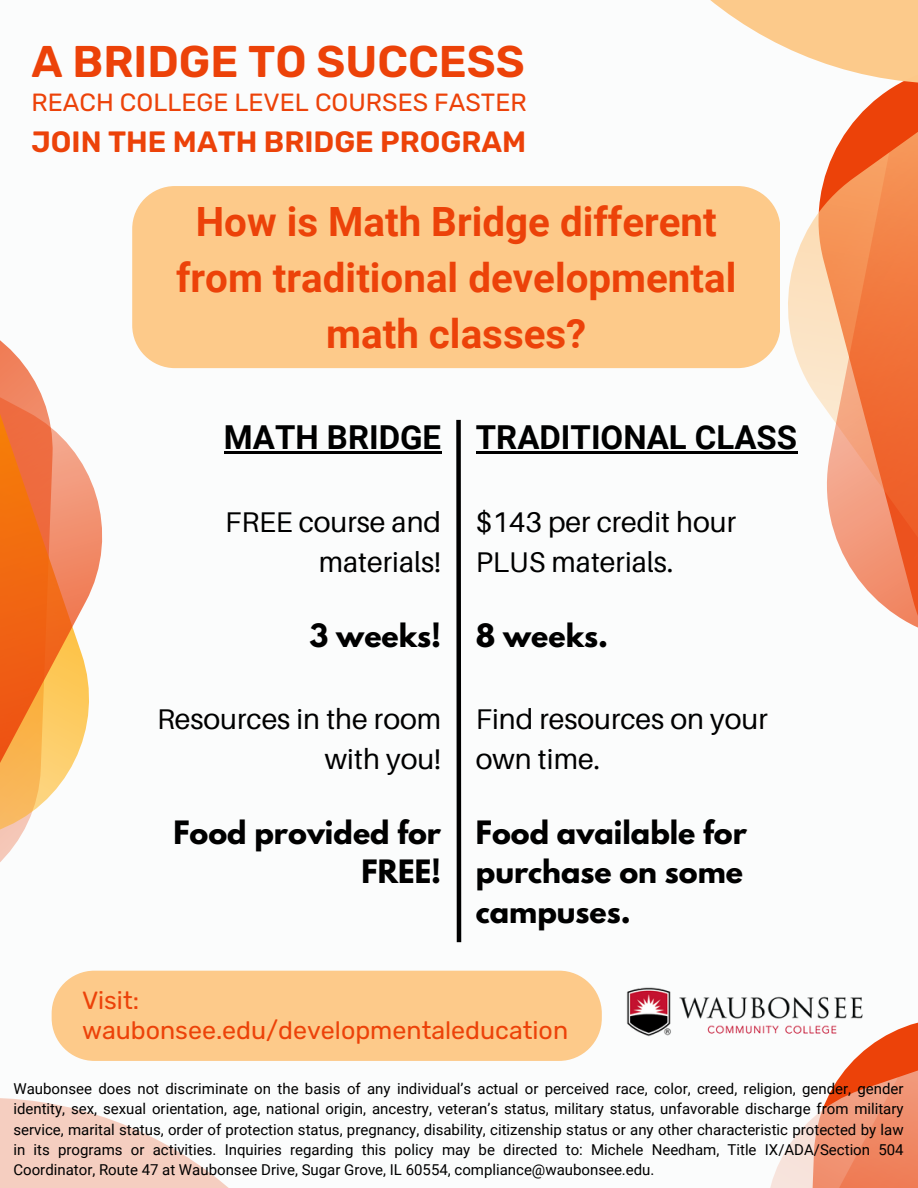
<style>
.page{position:relative;width:918px;height:1188px;background:#fbfcfc}
.page>*{position:absolute;margin:0;border:0;box-sizing:border-box;transform-origin:0 0}
.t1{font:600 44.4px "Rubik";color:#ec4209}
.t2{font:700 40.35px/56.2px "Roboto";color:#ec4209;text-align:center}
.t3{font:700 33px "Roboto";color:#000}
.t4{font:600 29.4px "Rubik";color:#ec4209}
.t5{font:28.5px/39.3px "Aileron";color:#000;text-align:right}
.t6{font:700 28.5px/39.3px "League Spartan";color:#000;text-align:right}
.t7{font:25.05px "Rubik";color:#ec4209}
.t8{font:24.9px "Rubik";color:#ec4209}
.t9{font:15px/20.2px "Roboto";color:#000;text-align:justify}
</style>
<div class="page">
<svg style="left:670px;top:84px;width:248px;height:544px"></svg>
<svg style="left:770px;top:1022px;width:148px;height:166px"></svg>
<svg style="left:0;top:340px;width:122px;height:633px"></svg>
<svg style="left:0;top:1098px;width:229px;height:90px;fill:#f5cec0"></svg>
<svg style="left:710px;top:0;width:208px;height:84px;fill:#fcca8b"></svg>
<div style="left:52px;top:971px;width:550px;height:90px;background:#fdca8a;border-radius:43px"></div>
<img style="left:626px;top:987px;width:259px;height:67px">
<div style="left:132px;top:186px;width:648px;height:182px;background:#fdca8a;border-radius:43px"></div>
<hr style="left:224px;top:451px;width:217px;height:3px;background:#000">
<hr style="left:476px;top:451px;width:321px;height:3px;background:#000">
<div style="left:456px;top:420px;width:5px;height:522px;background:#000"></div>
<h1 class="t1" style="left:32px;top:35px;width:495px">A BRIDGE TO SUCCESS</h1>
<h3 class="t8" style="left:32px;top:88px;width:497px">REACH COLLEGE LEVEL COURSES FASTER</h3>
<h3 class="t4" style="left:32px;top:125px;width:496px">JOIN THE MATH BRIDGE PROGRAM</h3>
<h2 class="t2" style="left:176px;top:194px;width:562px">How is Math Bridge different from traditional developmental math classes?</h2>
<h3 class="t3" style="left:224px;top:419px;width:219px">MATH BRIDGE</h3>
<h3 class="t5" style="left:225px;top:502px;width:217px">FREE course and materials!</h3>
<h3 class="t6" style="left:310px;top:620px;width:133px">3 weeks!</h3>
<h3 class="t5" style="left:157px;top:699px;width:285px">Resources in the room with you!</h3>
<h3 class="t6" style="left:173px;top:817px;width:269px">Food provided for<br>FREE!</h3>
<h3 class="t3" style="left:476px;top:419px;width:323px">TRADITIONAL CLASS</h3>
<h3 class="t5" style="left:476px;top:502px;width:262px;text-align:left">$143 per credit hour<br>PLUS materials.</h3>
<h3 class="t6" style="left:476px;top:620px;width:134px">8 weeks.</h3>
<h3 class="t5" style="left:476px;top:699px;width:293px;text-align:left">Find resources on your own time.</h3>
<h3 class="t6" style="left:476px;top:817px;width:273px;text-align:left">Food available for purchase on some campuses.</h3>
<h3 class="t8" style="left:82px;top:986px;width:59px">Visit:</h3>
<h3 class="t7" style="left:82px;top:1016px;width:488px">waubonsee.edu/developmentaleducation</h3>
<p class="t9" style="left:13px;top:1079px;width:892px">Waubonsee does not discriminate on the basis of any individual’s actual or perceived race, color, creed, religion, gender, gender identity, sex, sexual orientation, age, national origin, ancestry, veteran’s status, military status, unfavorable discharge from military service, marital status, order of protection status, pregnancy, disability, citizenship status or any other characteristic protected by law in its programs or activities. Inquiries regarding this policy may be directed to: Michele Needham, Title IX/ADA/Section 504<br>Coordinator, Route 47 at Waubonsee Drive, Sugar Grove, IL 60554, compliance@waubonsee.edu.</p>
</div>
